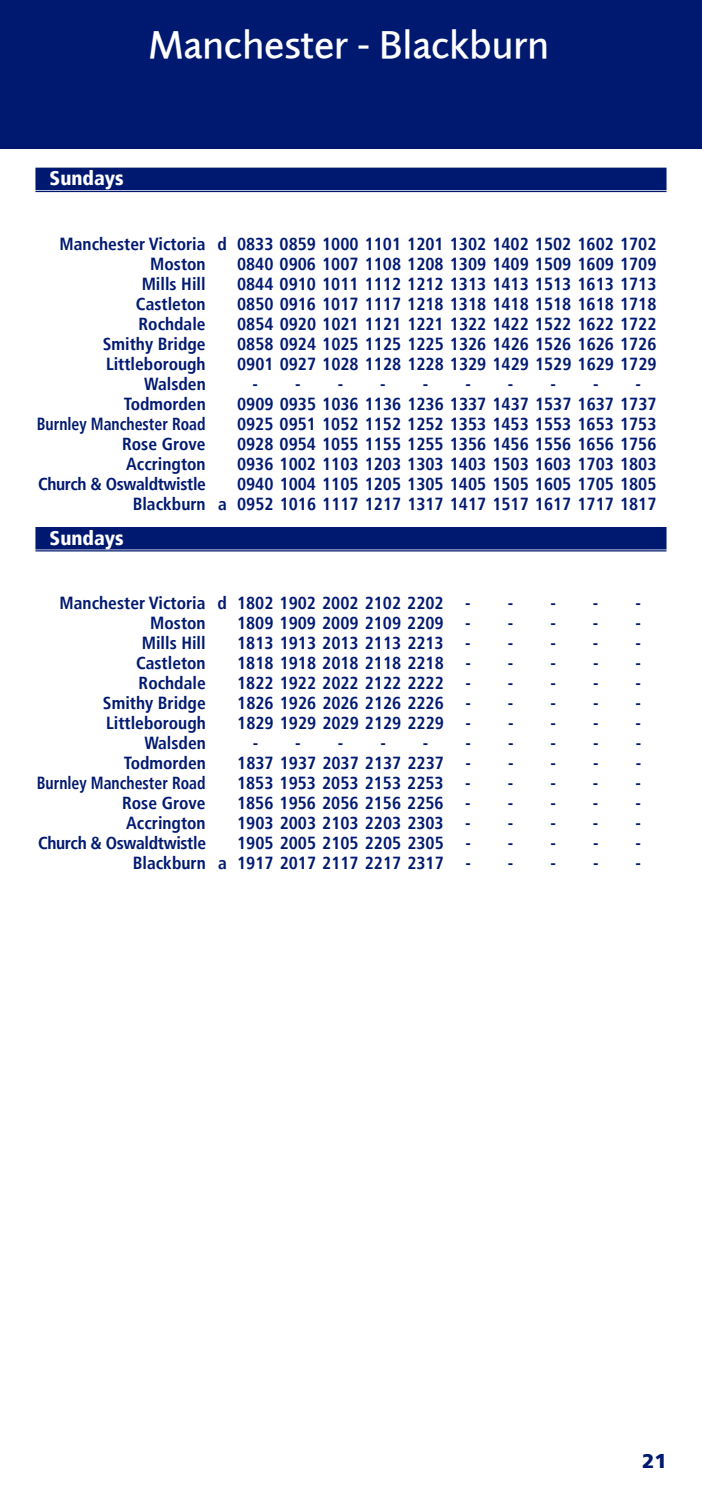
<style>
.page{position:relative;width:702px;height:1489px;background:#fff}
.page>*{position:absolute;margin:0;border:0;box-sizing:border-box;transform-origin:0 0}
.t1{font:500 40px "Foundry Sans";color:#fff}
.t2{font:900 condensed 20px "Frutiger LT";color:#fff}
.t3{font:900 20px "Frutiger CE";color:#001970}
.t4{font:700 condensed 17.5px/20px "Frutiger LT";color:#001970}
.t5{font:700 condensed 17.5px "Frutiger LT";color:#001970;scale:.9 1}
.t6{font:700 condensed 17.5px "Frutiger LT";letter-spacing:-.02em;color:#001970}
</style>
<div class="page">
<div style="left:0;top:0;width:702px;height:149px;background:#001970"></div>
<div style="left:35px;top:168px;width:631px;height:22px;background:#001970"></div>
<hr style="left:35px;top:191px;width:631px;height:1px;background:#001970">
<div style="left:35px;top:527px;width:631px;height:22px;background:#001970"></div>
<hr style="left:35px;top:550px;width:631px;height:1px;background:#001970">
<h1 class="t1" style="left:149px;top:21px;width:401px">Manchester - Blackburn</h1>
<p class="t2" style="left:50px;top:166px;width:76px">Sundays</p>
<p class="t4" style="left:150px;top:234px;width:507px;text-indent:-91px">Manchester Victoria d 0833 0859 1000 1101 1201 1302 1402 1502 1602 1702<br>Moston</p>
<p class="t4" style="left:237px;top:254px;width:421px">0840 0906 1007 1108 1208 1309 1409 1509 1609 1709</p>
<p class="t4" style="left:142px;top:274px;width:65px">Mills Hill</p>
<p class="t4" style="left:237px;top:274px;width:421px">0844 0910 1011 1112 1212 1313 1413 1513 1613 1713</p>
<p class="t4" style="left:136px;top:294px;width:71px">Castleton</p>
<p class="t4" style="left:237px;top:294px;width:421px">0850 0916 1017 1117 1218 1318 1418 1518 1618 1718</p>
<p class="t4" style="left:138px;top:314px;width:69px">Rochdale</p>
<p class="t4" style="left:237px;top:314px;width:421px">0854 0920 1021 1121 1221 1322 1422 1522 1622 1722</p>
<p class="t4" style="left:103px;top:334px;width:104px">Smithy Bridge</p>
<p class="t4" style="left:237px;top:334px;width:421px">0858 0924 1025 1125 1225 1326 1426 1526 1626 1726</p>
<p class="t4" style="left:106px;top:354px;width:101px">Littleborough</p>
<p class="t4" style="left:237px;top:354px;width:421px">0901 0927 1028 1128 1228 1329 1429 1529 1629 1729</p>
<p class="t4" style="left:144px;top:374px;width:63px">Walsden</p>
<p class="t4" style="left:252px;top:374px;width:50px">- -</p>
<p class="t4" style="left:338px;top:374px;width:50px">- -</p>
<p class="t4" style="left:423px;top:374px;width:50px">- -</p>
<p class="t4" style="left:508px;top:374px;width:50px">- -</p>
<p class="t4" style="left:593px;top:374px;width:50px">- -</p>
<p class="t4" style="left:124px;top:394px;width:83px">Todmorden</p>
<p class="t4" style="left:237px;top:394px;width:421px">0909 0935 1036 1136 1236 1337 1437 1537 1637 1737</p>
<p class="t5" style="left:37px;top:413px;width:189px">Burnley Manchester Road</p>
<p class="t4" style="left:237px;top:414px;width:421px">0925 0951 1052 1152 1252 1353 1453 1553 1653 1753</p>
<p class="t4" style="left:122px;top:434px;width:85px">Rose Grove</p>
<p class="t4" style="left:237px;top:434px;width:421px">0928 0954 1055 1155 1255 1356 1456 1556 1656 1756</p>
<p class="t4" style="left:126px;top:454px;width:81px">Accrington</p>
<p class="t4" style="left:237px;top:454px;width:421px">0936 1002 1103 1203 1303 1403 1503 1603 1703 1803</p>
<p class="t6" style="left:38px;top:473px;width:169px">Church &amp; Oswaldtwistle</p>
<p class="t4" style="left:133px;top:474px;width:525px;text-align:right">0940 1004 1105 1205 1305 1405 1505 1605 1705 1805<br>Blackburn a 0952 1016 1117 1217 1317 1417 1517 1617 1717 1817</p>
<p class="t2" style="left:50px;top:525px;width:76px">Sundays</p>
<p class="t4" style="left:60px;top:593px;width:412px">Manchester Victoria d 1802 1902 2002 2102 2202 -</p>
<p class="t4" style="left:507px;top:593px;width:50px">- -</p>
<p class="t4" style="left:593px;top:593px;width:50px">- -</p>
<p class="t4" style="left:150px;top:613px;width:57px">Moston</p>
<p class="t4" style="left:237px;top:613px;width:235px">1809 1909 2009 2109 2209 -</p>
<p class="t4" style="left:508px;top:613px;width:50px">- -</p>
<p class="t4" style="left:593px;top:613px;width:50px">- -</p>
<p class="t4" style="left:142px;top:633px;width:65px">Mills Hill</p>
<p class="t4" style="left:237px;top:633px;width:235px">1813 1913 2013 2113 2213 -</p>
<p class="t4" style="left:508px;top:633px;width:50px">- -</p>
<p class="t4" style="left:593px;top:633px;width:50px">- -</p>
<p class="t4" style="left:136px;top:653px;width:71px">Castleton</p>
<p class="t4" style="left:237px;top:653px;width:235px">1818 1918 2018 2118 2218 -</p>
<p class="t4" style="left:508px;top:653px;width:50px">- -</p>
<p class="t4" style="left:593px;top:653px;width:50px">- -</p>
<p class="t4" style="left:139px;top:673px;width:69px">Rochdale</p>
<p class="t4" style="left:237px;top:673px;width:235px">1822 1922 2022 2122 2222 -</p>
<p class="t4" style="left:508px;top:673px;width:50px">- -</p>
<p class="t4" style="left:593px;top:673px;width:50px">- -</p>
<p class="t4" style="left:103px;top:693px;width:104px">Smithy Bridge</p>
<p class="t4" style="left:237px;top:693px;width:235px">1826 1926 2026 2126 2226 -</p>
<p class="t4" style="left:508px;top:693px;width:50px">- -</p>
<p class="t4" style="left:593px;top:693px;width:50px">- -</p>
<p class="t4" style="left:106px;top:713px;width:101px">Littleborough</p>
<p class="t4" style="left:237px;top:713px;width:235px">1829 1929 2029 2129 2229 -</p>
<p class="t4" style="left:508px;top:713px;width:50px">- -</p>
<p class="t4" style="left:593px;top:713px;width:50px">- -</p>
<p class="t4" style="left:144px;top:733px;width:63px">Walsden</p>
<p class="t4" style="left:253px;top:733px;width:50px">- -</p>
<p class="t4" style="left:338px;top:733px;width:50px">- -</p>
<p class="t4" style="left:423px;top:733px;width:50px">- -</p>
<p class="t4" style="left:508px;top:733px;width:50px">- -</p>
<p class="t4" style="left:593px;top:733px;width:50px">- -</p>
<p class="t4" style="left:124px;top:753px;width:83px">Todmorden</p>
<p class="t4" style="left:237px;top:753px;width:235px">1837 1937 2037 2137 2237 -</p>
<p class="t4" style="left:508px;top:753px;width:50px">- -</p>
<p class="t4" style="left:593px;top:753px;width:50px">- -</p>
<p class="t5" style="left:37px;top:772px;width:189px">Burnley Manchester Road</p>
<p class="t4" style="left:237px;top:773px;width:235px">1853 1953 2053 2153 2253 -</p>
<p class="t4" style="left:507px;top:773px;width:50px">- -</p>
<p class="t4" style="left:593px;top:773px;width:50px">- -</p>
<p class="t4" style="left:122px;top:793px;width:85px">Rose Grove</p>
<p class="t4" style="left:237px;top:793px;width:235px">1856 1956 2056 2156 2256 -</p>
<p class="t4" style="left:508px;top:793px;width:50px">- -</p>
<p class="t4" style="left:593px;top:793px;width:50px">- -</p>
<p class="t4" style="left:126px;top:813px;width:81px">Accrington</p>
<p class="t4" style="left:237px;top:813px;width:235px">1903 2003 2103 2203 2303 -</p>
<p class="t4" style="left:508px;top:813px;width:50px">- -</p>
<p class="t4" style="left:593px;top:813px;width:50px">- -</p>
<p class="t6" style="left:38px;top:832px;width:169px">Church &amp; Oswaldtwistle</p>
<p class="t4" style="left:237px;top:833px;width:235px">1905 2005 2105 2205 2305 -</p>
<p class="t4" style="left:508px;top:833px;width:50px">- -</p>
<p class="t4" style="left:593px;top:833px;width:50px">- -</p>
<p class="t4" style="left:133px;top:853px;width:339px">Blackburn a 1917 2017 2117 2217 2317 -</p>
<p class="t4" style="left:508px;top:853px;width:50px">- -</p>
<p class="t4" style="left:593px;top:853px;width:50px">- -</p>
<p class="t3" style="left:642px;top:1448px;width:26px">21</p>
</div>
